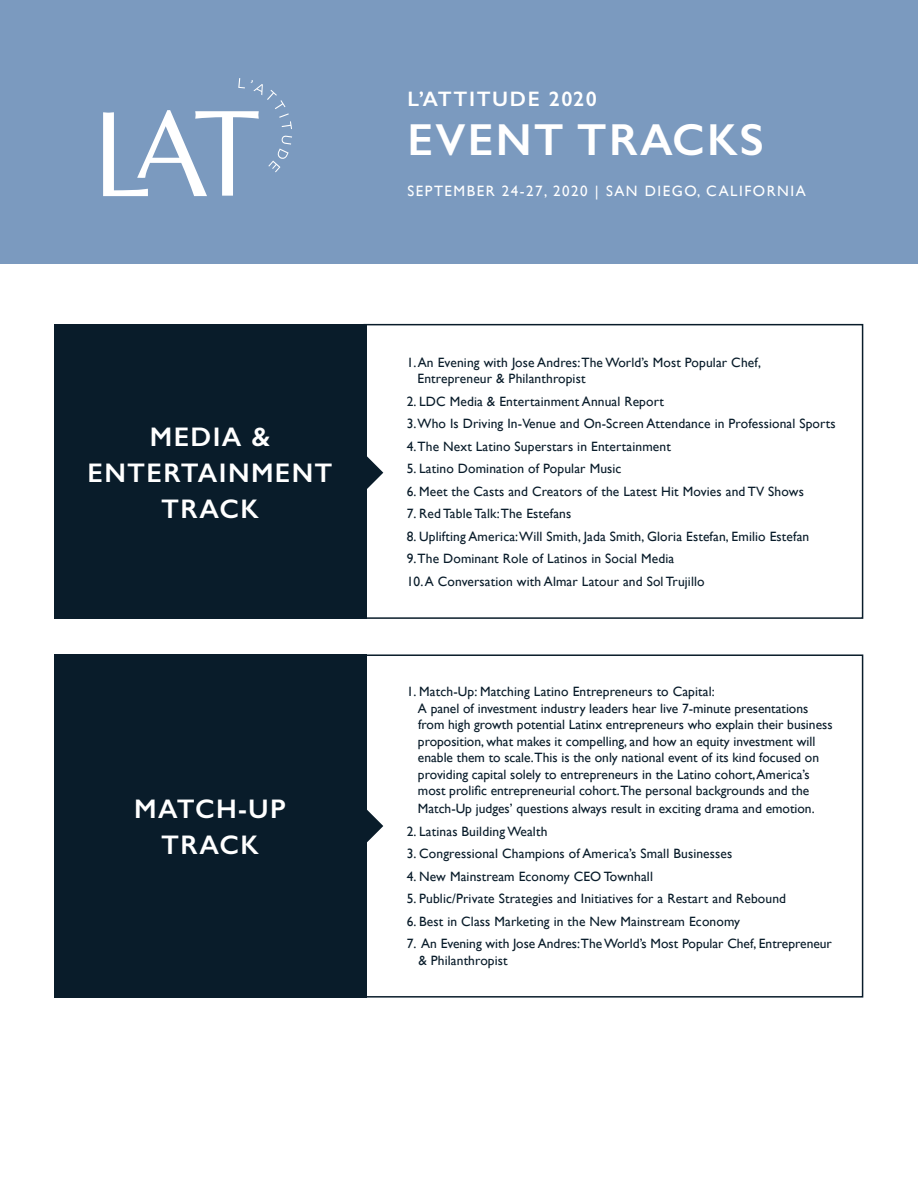
<style>
.page{position:relative;width:918px;height:1188px;background:#fff}
.page>*{position:absolute;margin:0;border:0;box-sizing:border-box;transform-origin:0 0}
.t1{font:600 45px "Gill Sans";letter-spacing:.05em;color:#fff}
.t2{font:600 27px/36px "Gill Sans";letter-spacing:.05em;color:#fff;text-align:center}
.t3{font:600 21px "Gill Sans";letter-spacing:.075em;color:#fff}
.t4{font:15px "Gill Sans";letter-spacing:.1em;color:#fff}
.t5{font:13.5px/16.5px "Gill Sans";letter-spacing:.01em;color:#091c2a}
</style>
<div class="page">
<div style="left:363px;top:324px;width:500px;height:295px;border:2px solid #091c2a"></div>
<div style="left:0;top:0;width:918px;height:263px;background:#7b9abf"></div>
<svg style="left:103px;top:78px;width:189px;height:118px"></svg>
<div style="left:54px;top:324px;width:312px;height:295px;background:#091c2a"></div>
<svg style="left:366px;top:447px;width:17px;height:51px"></svg>
<div style="left:363px;top:654px;width:500px;height:344px;border:2px solid #091c2a"></div>
<div style="left:54px;top:654px;width:312px;height:344px;background:#091c2a"></div>
<svg style="left:366px;top:800px;width:17px;height:52px"></svg>
<h2 class="t2" style="left:88px;top:419px;width:247px">MEDIA &amp;<br>ENTERTAINMENT<br>TRACK</h2>
<h2 class="t2" style="left:134px;top:790px;width:153px">MATCH-UP<br>TRACK</h2>
<h3 class="t3" style="left:407px;top:86px;width:191px">L’ATTITUDE 2020</h3>
<h1 class="t1" style="left:407px;top:113px;width:358px">EVENT TRACKS</h1>
<p class="t4" style="left:407px;top:182px;width:400px">SEPTEMBER 24-27, 2020 | SAN DIEGO, CALIFORNIA</p>
<p class="t5" style="left:418px;top:354px;width:345px;text-indent:-11px">1. An Evening with Jose Andres: The World’s Most Popular Chef,<br>Entrepreneur &amp; Philanthropist</p>
<p class="t5" style="left:407px;top:393px;width:259px">2. LDC Media &amp; Entertainment Annual Report</p>
<p class="t5" style="left:407px;top:415px;width:431px">3. Who Is Driving In-Venue and On-Screen Attendance in Professional Sports</p>
<p class="t5" style="left:407px;top:438px;width:266px">4. The Next Latino Superstars in Entertainment</p>
<p class="t5" style="left:407px;top:460px;width:216px">5. Latino Domination of Popular Music</p>
<p class="t5" style="left:407px;top:483px;width:399px">6. Meet the Casts and Creators of the Latest Hit Movies and TV Shows</p>
<p class="t5" style="left:407px;top:505px;width:166px">7. Red Table Talk: The Estefans</p>
<p class="t5" style="left:407px;top:528px;width:404px">8. Uplifting America: Will Smith, Jada Smith, Gloria Estefan, Emilio Estefan</p>
<p class="t5" style="left:407px;top:550px;width:269px">9. The Dominant Role of Latinos in Social Media</p>
<p class="t5" style="left:407px;top:573px;width:300px">10. A Conversation with Almar Latour and Sol Trujillo</p>
<p class="t5" style="left:418px;top:683px;width:416px;text-indent:-11px">1. Match-Up: Matching Latino Entrepreneurs to Capital:<br>A panel of investment industry leaders hear live 7-minute presentations from high growth potential Latinx entrepreneurs who explain their business proposition, what makes it compelling, and how an equity investment will enable them to scale.This is the only national event of its kind focused on providing capital solely to entrepreneurs in the Latino cohort, America’s most prolific entrepreneurial cohort.The personal backgrounds and the</p>
<p class="t5" style="left:418px;top:800px;width:398px">Match-Up judges’ questions always result in exciting drama and emotion.</p>
<p class="t5" style="left:407px;top:823px;width:142px">2. Latinas Building Wealth</p>
<p class="t5" style="left:407px;top:845px;width:327px">3. Congressional Champions of America’s Small Businesses</p>
<p class="t5" style="left:407px;top:868px;width:248px">4. New Mainstream Economy CEO Townhall</p>
<p class="t5" style="left:407px;top:890px;width:381px">5. Public/Private Strategies and Initiatives for a Restart and Rebound</p>
<p class="t5" style="left:407px;top:913px;width:335px">6. Best in Class Marketing in the New Mainstream Economy</p>
<p class="t5" style="left:418px;top:936px;width:415px;text-indent:-12px">7. An Evening with Jose Andres:The World’s Most Popular Chef, Entrepreneur &amp; Philanthropist</p>
</div>
